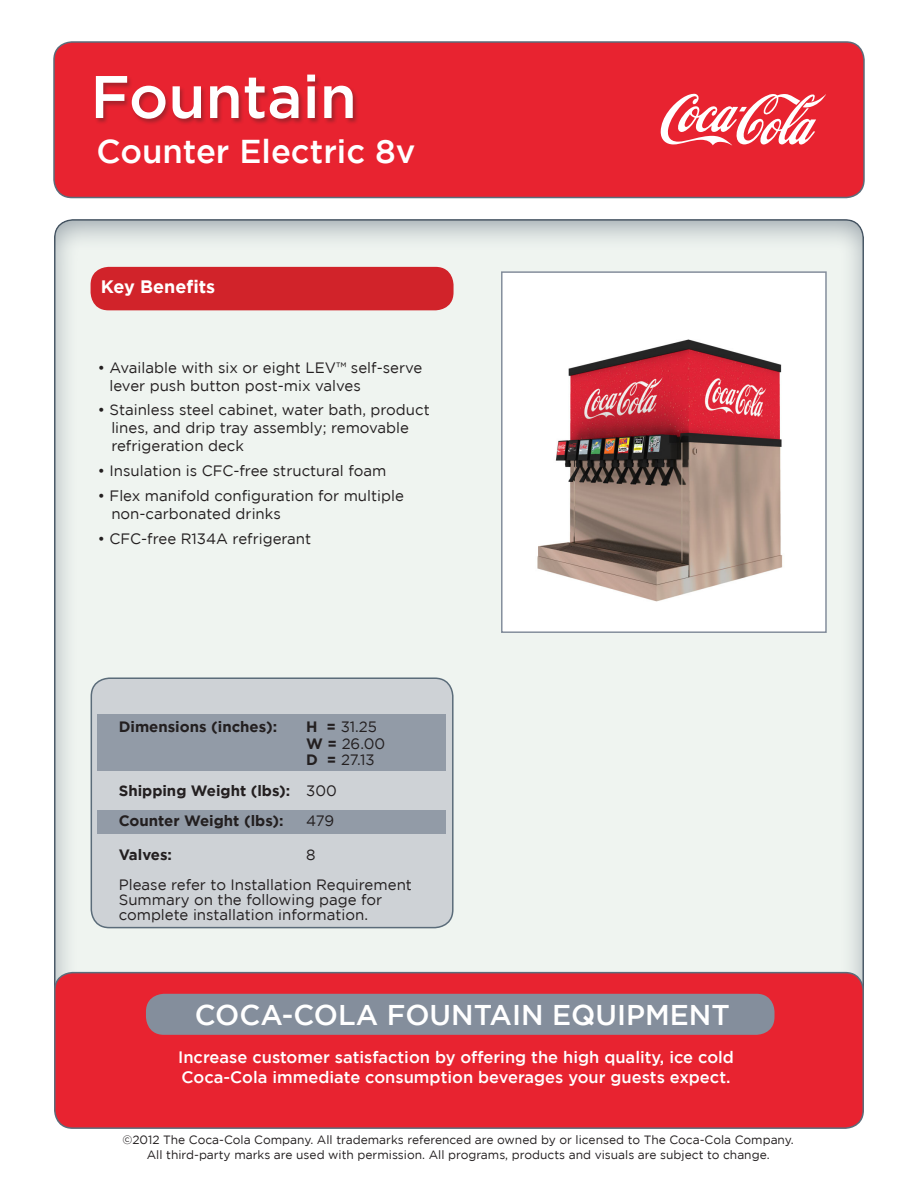
<style>
.page{position:relative;width:918px;height:1188px;background:#fff}
.page>*{position:absolute;margin:0;border:0;box-sizing:border-box;transform-origin:0 0}
.t1{font:500 60px "Gotham";color:#fff}
.t2{font:500 33px "Gotham";color:#fff}
.t3{font:500 28.5px "Gotham";color:#fff}
.t4{font:700 18px "Gotham";color:#fff}
.t5{font:500 16.5px/19.8px "Gotham";color:#fff}
.t6{font:15px/18px "Gotham";color:#231f20}
.t7{font:700 15px "Gotham";color:#231f20}
.t8{font:12px/14.4px "Gotham";color:#231f20;text-align:center}
.s1{font-weight:700}
.s2{font-weight:400}
</style>
<div class="page">
<div style="left:54px;top:42px;width:810px;height:156px;background:#e82330;border-radius:18px"></div>
<div style="left:53px;top:41px;width:812px;height:157px;border:2px solid #5b6c7a;border-radius:18px"></div>
<div style="left:52px;top:214px;width:814px;height:848px;background:#848e9c;opacity:.75"></div>
<div style="left:55px;top:973px;width:808px;height:155px;background:#e82330;border-radius:18px"></div>
<div style="left:54px;top:972px;width:810px;height:157px;border:2px solid #5b6c7a;border-radius:18px"></div>
<div style="left:95px;top:75px;width:265px;height:50px;background:#231f20;opacity:.31"></div>
<div style="left:91px;top:267px;width:363px;height:43px;background:#d1232a;border-radius:18px"></div>
<svg style="left:661px;top:94px;width:165px;height:52px"></svg>
<div style="left:146px;top:994px;width:629px;height:41px;background:#848e9c;border-radius:18px"></div>
<div style="left:91px;top:678px;width:362px;height:250px;background:#ced2d6;border-radius:18px"></div>
<div style="left:91px;top:677px;width:363px;height:251px;border:2px solid #5b6c7a;border-radius:18px"></div>
<div style="left:98px;top:714px;width:348px;height:56px;background:#929ba7"></div>
<div style="left:98px;top:810px;width:348px;height:23px;background:#929ba7"></div>
<div style="left:501px;top:271px;width:326px;height:362px;background:#fff;border:2px solid #848e9c"></div>
<img style="left:537px;top:339px;width:246px;height:263px">
<p class="t1" style="left:90px;top:63px;width:268px">Fountain</p>
<p class="t2" style="left:96px;top:133px;width:321px">Counter Electric 8v</p>
<p class="t4" style="left:101px;top:276px;width:116px">Key Benefits</p>
<p class="t6" style="left:110px;top:358px;width:314px;text-indent:-12px">• Available with six or eight LEV™ self-serve lever push button post-mix valves</p>
<p class="t6" style="left:111px;top:401px;width:320px;text-indent:-14px">• Stainless steel cabinet, water bath, product lines, and drip tray assembly; removable refrigeration deck</p>
<p class="t6" style="left:98px;top:462px;width:290px">• Insulation is CFC-free structural foam</p>
<p class="t6" style="left:111px;top:486px;width:294px;text-indent:-14px">• Flex manifold configuration for multiple non-carbonated drinks</p>
<p class="t6" style="left:98px;top:529px;width:215px">• CFC-free R134A refrigerant</p>
<p class="t7" style="left:119px;top:718px;width:160px">Dimensions (inches):</p>
<p class="t6" style="left:306px;top:718px;width:72px"><span class="s1">H =</span> 31.25</p>
<p class="t6" style="left:306px;top:734px;width:80px"><span class="s1">W =</span> 26.00</p>
<p class="t6" style="left:306px;top:751px;width:70px"><span class="s1">D =</span> 27.13</p>
<p class="t7" style="left:119px;top:782px;width:220px">Shipping Weight (lbs): <span class="s2">300</span></p>
<p class="t7" style="left:119px;top:812px;width:166px">Counter Weight (lbs):</p>
<p class="t6" style="left:306px;top:811px;width:29px">479</p>
<p class="t7" style="left:119px;top:846px;width:55px">Valves:</p>
<p class="t6" style="left:306px;top:845px;width:11px">8</p>
<p class="t6" style="left:119px;top:877px;width:295px;line-height:15px">Please refer to Installation Requirement<br>Summary on the following page for complete installation information.</p>
<p class="t3" style="left:195px;top:999px;width:537px">COCA-COLA FOUNTAIN EQUIPMENT</p>
<p class="t5" style="left:178px;top:1047px;width:557px">Increase customer satisfaction by offering the high quality, ice cold<br>Coca-Cola immediate consumption beverages your guests expect.</p>
<p class="t8" style="left:123px;top:1133px;width:673px">©2012 The Coca-Cola Company. All trademarks referenced are owned by or licensed to The Coca-Cola Company.<br>All third-party marks are used with permission. All programs, products and visuals are subject to change.</p>
</div>
